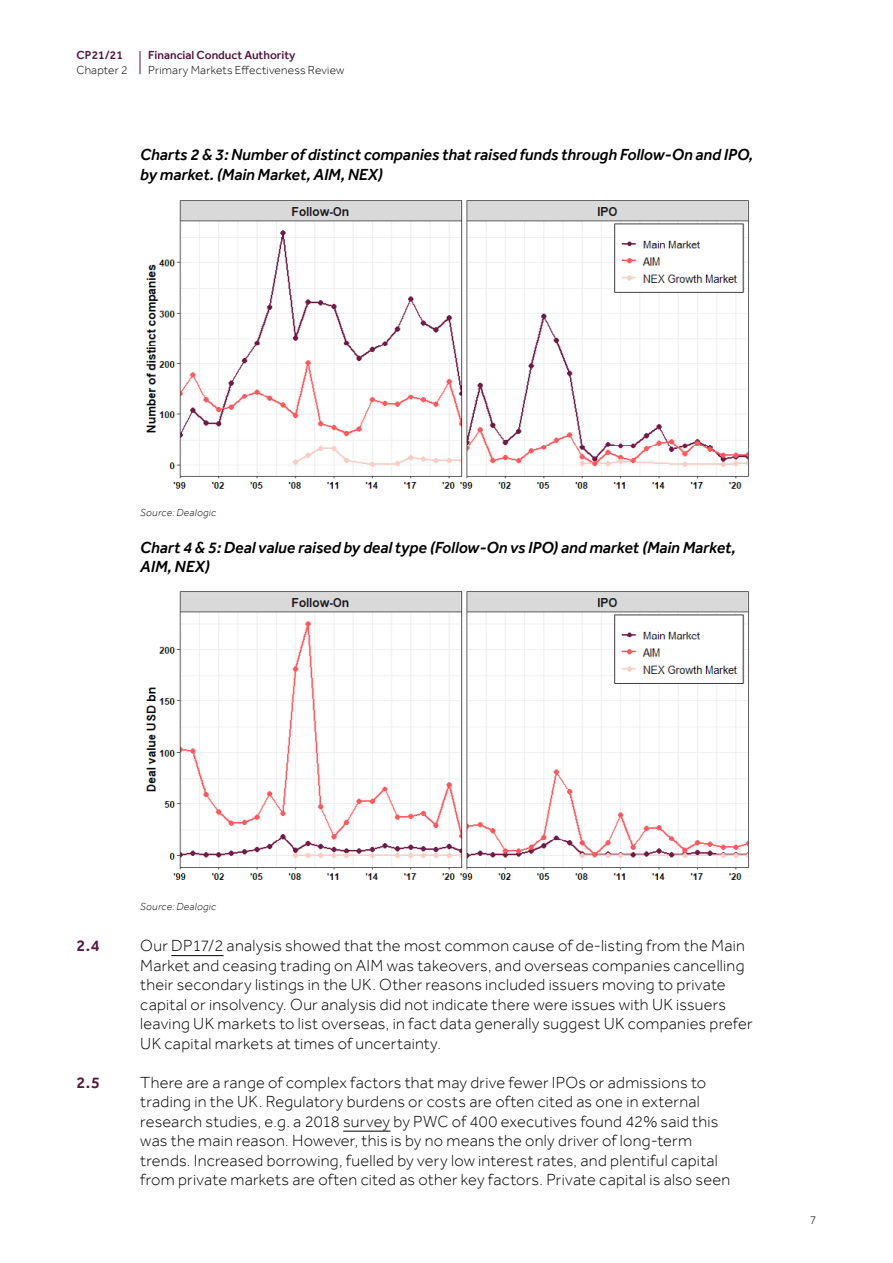
<style>
.page{position:relative;width:893px;height:1263px;background:#fff}
.page>*{position:absolute;margin:0;border:0;box-sizing:border-box;transform-origin:0 0}
.t1{font:300 16.5px/19.5px "Effra";letter-spacing:.015em;color:#000}
.t2{font:italic 500 16.5px/19.5px "Effra";color:#000}
.t3{font:500 16.5px "Effra";color:#57153f}
.t4{font:300 12px "Effra";letter-spacing:.015em;color:#000}
.t5{font:500 12px "Effra";color:#57153f}
.t6{font:italic 300 10.5px "Effra";letter-spacing:.03em;color:#000}
</style>
<div class="page">
<svg style="left:140px;top:51px;width:1px;height:23px"></svg>
<hr style="left:171px;top:955px;width:53px;height:1px;background:#000">
<hr style="left:343px;top:1131px;width:47px;height:1px;background:#000">
<img style="left:146px;top:200px;width:603px;height:289px">
<img style="left:146px;top:591px;width:603px;height:289px">
<p class="t5" style="left:77px;top:48px;width:48px">CP21/21</p>
<p class="t4" style="left:77px;top:63px;width:53px">Chapter 2</p>
<p class="t5" style="left:148px;top:48px;width:149px">Financial Conduct Authority</p>
<p class="t4" style="left:148px;top:63px;width:198px">Primary Markets Effectiveness Review</p>
<p class="t2" style="left:140px;top:145px;width:614px">Charts 2 &amp; 3: Number of distinct companies that raised funds through Follow-On and IPO, by market. (Main Market, AIM, NEX)</p>
<p class="t6" style="left:140px;top:506px;width:77px">Source: Dealogic</p>
<p class="t2" style="left:140px;top:537px;width:597px">Chart 4 &amp; 5: Deal value raised by deal type (Follow-On vs IPO) and market (Main Market,<br>AIM, NEX)</p>
<p class="t6" style="left:140px;top:900px;width:77px">Source: Dealogic</p>
<p class="t3" style="left:77px;top:936px;width:25px">2.4</p>
<p class="t1" style="left:140px;top:936px;width:614px">Our DP17/2 analysis showed that the most common cause of de-listing from the Main Market and ceasing trading on AIM was takeovers, and overseas companies cancelling their secondary listings in the UK. Other reasons included issuers moving to private capital or insolvency. Our analysis did not indicate there were issues with UK issuers leaving UK markets to list overseas, in fact data generally suggest UK companies prefer UK capital markets at times of uncertainty.</p>
<p class="t3" style="left:77px;top:1072px;width:25px">2.5</p>
<p class="t1" style="left:140px;top:1072px;width:591px">There are a range of complex factors that may drive fewer IPOs or admissions to trading in the UK. Regulatory burdens or costs are often cited as one in external research studies, e.g. a 2018 survey by PWC of 400 executives found 42% said this was the main reason. However, this is by no means the only driver of long-term trends. Increased borrowing, fuelled by very low interest rates, and plentiful capital from private markets are often cited as other key factors. Private capital is also seen</p>
<p class="t4" style="left:810px;top:1213px;width:8px">7</p>
</div>
